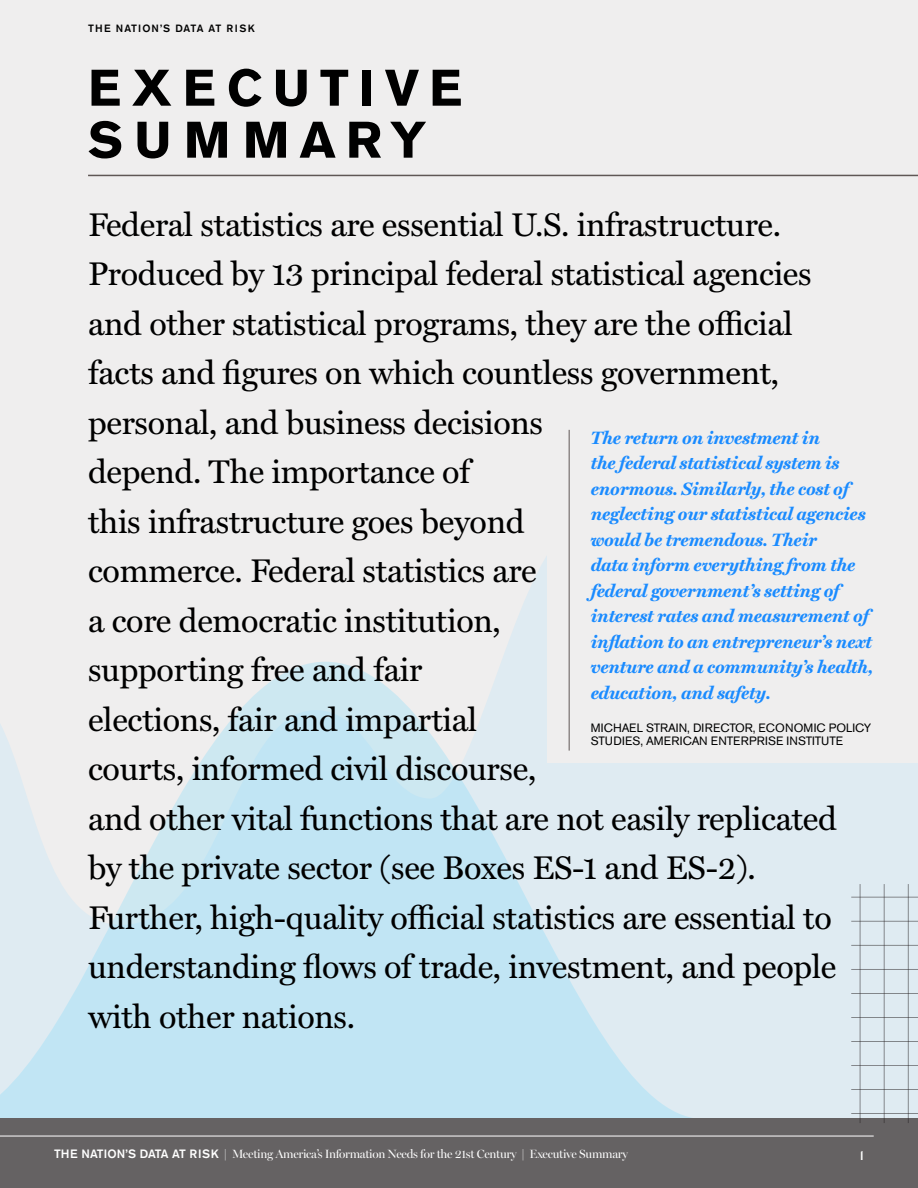
<style>
.page{position:relative;width:918px;height:1188px;background:#efeeee}
.page>*{position:absolute;margin:0;border:0;box-sizing:border-box;transform-origin:0 0}
.t1{font:50.85px/52.1px "Akzidenz Grotesk Pro Bold UFC";letter-spacing:.2em;color:#000}
.t2{font:33px/49.5px "Miller Text";letter-spacing:-.01em;color:#000}
.t3{font:italic 700 18px/25.5px "Miller Text";letter-spacing:-.01em;color:#1a8bff}
.t4{font:13.5px "Knockout 32 Junior Cruisewt";color:#fff}
.t5{font:12px "Miller Banner";letter-spacing:-.025em;color:#fff}
.t6{font:12px/13.5px "Akzidenz Grotesk Pro Regular UFC";letter-spacing:.01em;color:#000}
.t7{font:10.5px "Akzidenz Grotesk Pro Md UFC";letter-spacing:.1em;color:#000}
.s1{font-family:"Akzidenz Grotesk Pro Md UFC"}
</style>
<div class="page">
<div style="left:501px;top:556px;width:417px;height:562px;background:#dfebf2"></div>
<svg style="left:0;top:662px;width:695px;height:456px;fill:#c1e5f4"></svg>
<div style="left:0;top:1118px;width:918px;height:70px;background:#656263"></div>
<svg style="left:851px;top:884px;width:67px;height:239px"></svg>
<div style="left:548px;top:401px;width:370px;height:361px;background:#efeeee"></div>
<hr style="left:569px;top:430px;width:1px;height:321px;background:#5f5755">
<hr style="left:88px;top:175px;width:830px;height:1px;background:#5f5755">
<hr style="left:0;top:1136px;width:874px;height:1px;background:#fff">
<p class="t7" style="left:88px;top:21px;width:168px">THE NATION’S DATA AT RISK</p>
<h1 class="t1" style="left:88px;top:61px;width:376px">EXECUTIVE<br>SUMMARY</h1>
<p class="t2" style="left:88px;top:197px;width:750px">Federal statistics are essential U.S. infrastructure.<br>Produced by 13 principal federal statistical agencies and other statistical programs, they are the official facts and figures on which countless government, personal, and business decisions<br>depend. The importance of<br>this infrastructure goes beyond<br>commerce. Federal statistics are<br>a core democratic institution,<br>supporting free and fair<br>elections, fair and impartial<br>courts, informed civil discourse,<br>and other vital functions that are not easily replicated by the private sector (see Boxes ES-1 and ES-2).<br>Further, high-quality official statistics are essential to understanding flows of trade, investment, and people with other nations.</p>
<p class="t3" style="left:591px;top:424px;width:284px">The return on investment in<br>the federal statistical system is enormous. Similarly, the cost of neglecting our statistical agencies would be tremendous. Their<br>data inform everything from the federal government’s setting of interest rates and measurement of inflation to an entrepreneur’s next venture and a community’s health, education, and safety.</p>
<p class="t6" style="left:591px;top:721px;width:282px">MICHAEL STRAIN, DIRECTOR, ECONOMIC POLICY<br>STUDIES, AMERICAN ENTERPRISE INSTITUTE</p>
<p class="t5" style="left:54px;top:1147px;width:576px"><span class="s1">THE NATION’S DATA AT RISK</span> | Meeting America’s Information Needs for the 21st Century | Executive Summary</p>
<p class="t4" style="left:860px;top:1146px;width:6px">1</p>
</div>
